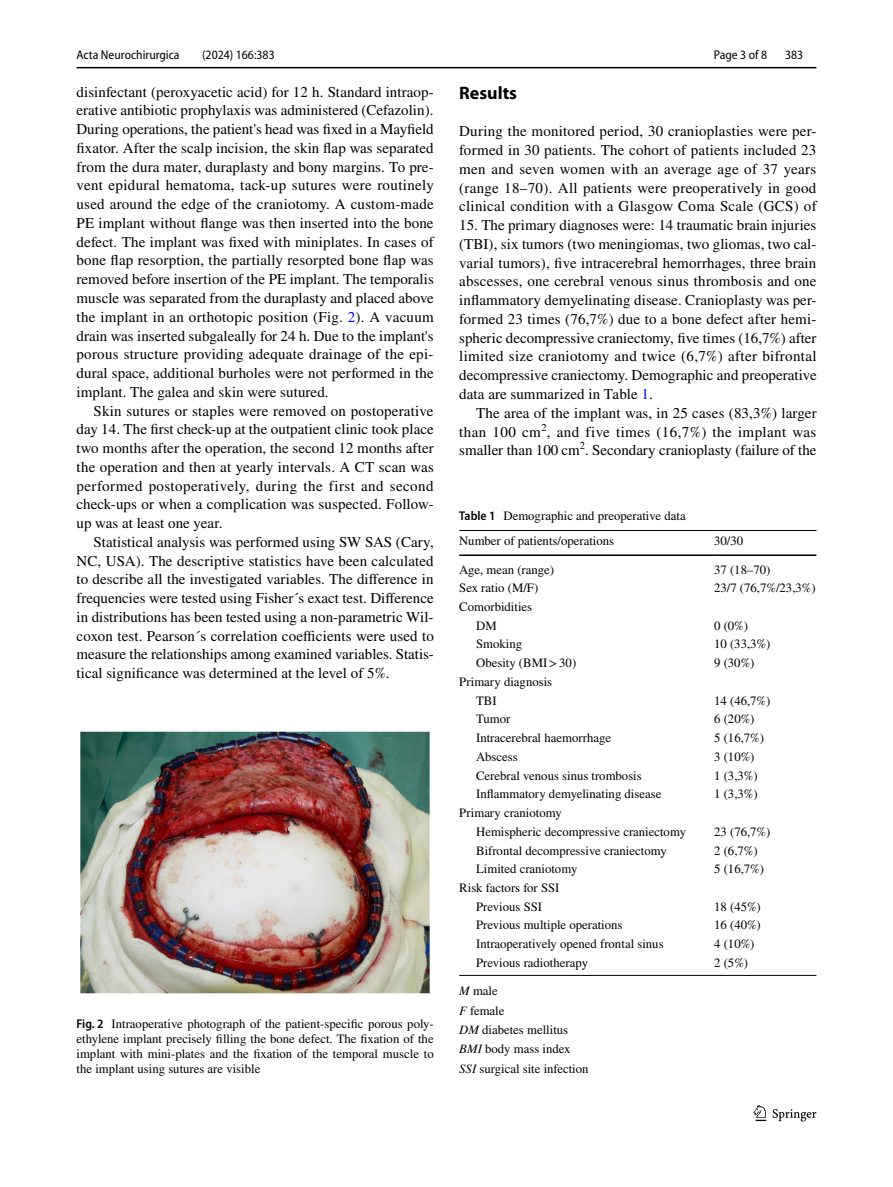
<style>
.page{position:relative;width:893px;height:1187px;background:#fff}
.page>*{position:absolute;margin:0;border:0;box-sizing:border-box;transform-origin:0 0}
.t1{font:700 18px "Myriad Pro";color:#000}
.t2{font:15px/18.8px "STIX";letter-spacing:.005em;color:#000;text-align:justify}
.t3{font:12.75px/19.2px "STIX";color:#000}
.t4{font:semi-condensed 12.75px "Myriad Pro";color:#000}
.s1{color:#00f}
.s2{font-family:"Myriad Pro";font-weight:600;font-stretch:semi-condensed}
.s3{font-style:italic}
</style>
<div class="page">
<hr style="left:77px;top:67px;width:739px;height:1px;background:#000">
<svg style="left:753px;top:1105px;width:13px;height:15px"></svg>
<svg style="left:773px;top:1109px;width:43px;height:12px"></svg>
<div style="left:77px;top:731px;width:357px;height:262px;background:linear-gradient(to bottom,#fff,#fff)"></div>
<img style="left:81px;top:731px;width:349px;height:262px">
<hr style="left:459px;top:530px;width:255px;height:1px;background:#000">
<hr style="left:459px;top:554px;width:255px;height:2px;background:#000">
<hr style="left:714px;top:530px;width:102px;height:1px;background:#000">
<hr style="left:714px;top:554px;width:102px;height:2px;background:#000">
<hr style="left:459px;top:974px;width:255px;height:1px;background:#000">
<hr style="left:714px;top:974px;width:102px;height:1px;background:#000">
<p class="t4" style="left:77px;top:48px;width:105px">Acta Neurochirurgica</p>
<p class="t4" style="left:202px;top:48px;width:74px">(2024) 166:383</p>
<p class="t4" style="left:714px;top:48px;width:55px">Page 3 of 8</p>
<p class="t4" style="left:785px;top:48px;width:20px">383</p>
<p class="t2" style="left:77px;top:83px;width:359px">disinfectant (peroxyacetic acid) for 12 h. Standard intraop&shy;erative antibiotic prophylaxis was administered (Cefazolin).<br>During operations, the patient's head was fixed in a Mayfield fixator. After the scalp incision, the skin flap was separated from the dura mater, duraplasty and bony margins. To pre&shy;vent epidural hematoma, tack-up sutures were routinely used around the edge of the craniotomy. A custom-made PE implant without flange was then inserted into the bone defect. The implant was fixed with miniplates. In cases of bone flap resorption, the partially resorpted bone flap was removed before insertion of the PE implant. The temporalis muscle was separated from the duraplasty and placed above the implant in an orthotopic position (Fig. <span class="s1">2</span>). A vacuum drain was inserted subgaleally for 24 h. Due to the implant's porous structure providing adequate drainage of the epi&shy;dural space, additional burholes were not performed in the implant. The galea and skin were sutured.</p>
<p class="t2" style="left:77px;top:402px;width:359px;text-indent:17px">Skin sutures or staples were removed on postoperative day 14. The first check-up at the outpatient clinic took place two months after the operation, the second 12 months after the operation and then at yearly intervals. A CT scan was performed postoperatively, during the first and second check-ups or when a complication was suspected. Follow&shy;up was at least one year.</p>
<p class="t2" style="left:77px;top:533px;width:359px;text-indent:17px">Statistical analysis was performed using SW SAS (Cary, NC, USA). The descriptive statistics have been calculated to describe all the investigated variables. The difference in frequencies were tested using Fisher´s exact test. Difference in distributions has been tested using a non-parametric Wil&shy;coxon test. Pearson´s correlation coefficients were used to measure the relationships among examined variables. Statis&shy;tical significance was determined at the level of 5%.</p>
<p class="t1" style="left:459px;top:81px;width:59px">Results</p>
<p class="t2" style="left:459px;top:123px;width:359px">During the monitored period, 30 cranioplasties were per&shy;formed in 30 patients. The cohort of patients included 23 men and seven women with an average age of 37 years (range 18–70). All patients were preoperatively in good clinical condition with a Glasgow Coma Scale (GCS) of</p>
<p class="t2" style="left:459px;top:217px;width:359px">15. The primary diagnoses were: 14 traumatic brain injuries (TBI), six tumors (two meningiomas, two gliomas, two cal&shy;varial tumors), five intracerebral hemorrhages, three brain abscesses, one cerebral venous sinus thrombosis and one inflammatory demyelinating disease. Cranioplasty was per&shy;formed 23 times (76,7%) due to a bone defect after hemi&shy;spheric decompressive craniectomy, five times (16,7%) after limited size craniotomy and twice (6,7%) after bifrontal decompressive craniectomy. Demographic and preoperative data are summarized in Table <span class="s1">1</span>.</p>
<p class="t2" style="left:459px;top:404px;width:359px;text-indent:17px">The area of the implant was, in 25 cases (83,3%) larger than 100 cm<sup>2</sup>, and five times (16,7%) the implant was smaller than 100 cm<sup>2</sup>. Secondary cranioplasty (failure of the</p>
<p class="t3" style="left:459px;top:507px;width:228px"><span class="s2">Table 1</span> Demographic and preoperative data</p>
<p class="t3" style="left:459px;top:532px;width:156px">Number of patients/operations</p>
<p class="t3" style="left:714px;top:532px;width:31px">30/30</p>
<p class="t3" style="left:459px;top:560px;width:96px">Age, mean (range)</p>
<p class="t3" style="left:714px;top:560px;width:58px">37 (18–70)</p>
<p class="t3" style="left:459px;top:579px;width:81px">Sex ratio (M/F)</p>
<p class="t3" style="left:714px;top:579px;width:103px">23/7 (76,7%/23,3%)</p>
<p class="t3" style="left:476px;top:598px;width:58px;line-height:18.8px;text-indent:-17px">Comorbidities<br>DM</p>
<p class="t3" style="left:714px;top:616px;width:35px">0 (0%)</p>
<p class="t3" style="left:476px;top:635px;width:48px">Smoking</p>
<p class="t3" style="left:714px;top:635px;width:58px">10 (33,3%)</p>
<p class="t3" style="left:476px;top:654px;width:102px">Obesity (BMI&gt;30)</p>
<p class="t3" style="left:714px;top:654px;width:42px">9 (30%)</p>
<p class="t3" style="left:476px;top:673px;width:78px;line-height:18.8px;text-indent:-17px">Primary diagnosis<br>TBI</p>
<p class="t3" style="left:714px;top:691px;width:58px">14 (46,7%)</p>
<p class="t3" style="left:476px;top:710px;width:36px">Tumor</p>
<p class="t3" style="left:714px;top:710px;width:42px">6 (20%)</p>
<p class="t3" style="left:476px;top:729px;width:136px">Intracerebral haemorrhage</p>
<p class="t3" style="left:714px;top:729px;width:51px">5 (16,7%)</p>
<p class="t3" style="left:476px;top:747px;width:43px">Abscess</p>
<p class="t3" style="left:714px;top:747px;width:42px">3 (10%)</p>
<p class="t3" style="left:476px;top:766px;width:167px">Cerebral venous sinus trombosis</p>
<p class="t3" style="left:714px;top:766px;width:45px">1 (3,3%)</p>
<p class="t3" style="left:476px;top:785px;width:187px">Inflammatory demyelinating disease</p>
<p class="t3" style="left:714px;top:785px;width:45px">1 (3,3%)</p>
<p class="t3" style="left:476px;top:804px;width:211px;line-height:18.8px;text-indent:-17px">Primary craniotomy<br>Hemispheric decompressive craniectomy</p>
<p class="t3" style="left:714px;top:822px;width:58px">23 (76,7%)</p>
<p class="t3" style="left:476px;top:841px;width:192px">Bifrontal decompressive craniectomy</p>
<p class="t3" style="left:714px;top:841px;width:45px">2 (6,7%)</p>
<p class="t3" style="left:476px;top:860px;width:103px">Limited craniotomy</p>
<p class="t3" style="left:714px;top:860px;width:51px">5 (16,7%)</p>
<p class="t3" style="left:459px;top:879px;width:102px;line-height:18.8px;text-align:center">Risk factors for SSI<br>Previous SSI</p>
<p class="t3" style="left:714px;top:897px;width:48px">18 (45%)</p>
<p class="t3" style="left:77px;top:1017px;width:359px;line-height:15px;text-align:justify"><span class="s2">Fig. 2</span> Intraoperative photograph of the patient-specific porous poly&shy;ethylene implant precisely filling the bone defect. The fixation of the implant with mini-plates and the fixation of the temporal muscle to the implant using sutures are visible</p>
<p class="t3" style="left:476px;top:916px;width:148px">Previous multiple operations</p>
<p class="t3" style="left:714px;top:916px;width:48px">16 (40%)</p>
<p class="t3" style="left:476px;top:935px;width:189px">Intraoperatively opened frontal sinus</p>
<p class="t3" style="left:714px;top:935px;width:42px">4 (10%)</p>
<p class="t3" style="left:476px;top:953px;width:113px">Previous radiotherapy</p>
<p class="t3" style="left:714px;top:953px;width:35px">2 (5%)</p>
<p class="t3" style="left:459px;top:982px;width:131px"><span class="s3">M</span> male<br><span class="s3">F</span> female<br><span class="s3">DM</span> diabetes mellitus<br><span class="s3">BMI</span> body mass index<br><span class="s3">SSI</span> surgical site infection</p>
</div>
